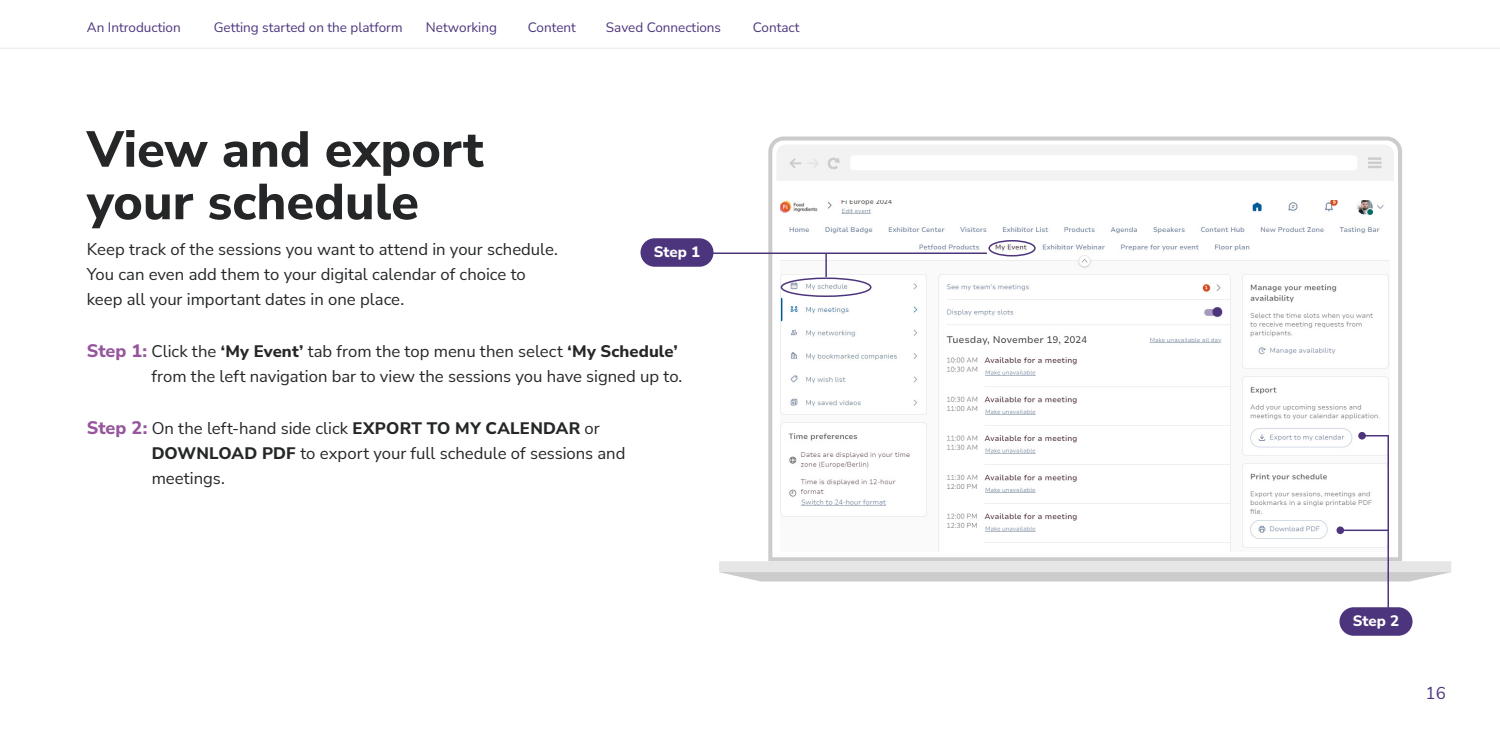
<style>
.page{position:relative;width:1500px;height:750px;background:#fff}
.page>*{position:absolute;margin:0;border:0;box-sizing:border-box;transform-origin:0 0}
.t1{font:800 50.4px/52.5px "Nunito Sans";color:#242627}
.t2{font:16.95px "Nunito Sans";color:#4d357d}
.t3{font:16.65px/25px "Nunito Sans";color:#242627}
.t4{font:800 15px "Nunito Sans";letter-spacing:.005em;color:#fff}
.t5{font:13.5px "Nunito Sans";color:#4d357d}
.s1{font-weight:800;font-size:18px;color:#96569d}
.s2{font-weight:800}
</style>
<div class="page">
<hr style="left:0;top:48px;width:1500px;height:1px;background:#4d357d">
<svg style="left:768px;top:136px;width:634px;height:425px;background:#d2d2d2"></svg>
<div style="left:719px;top:561px;width:732px;height:11px;background:#e6e6e6"></div>
<svg style="left:719px;top:572px;width:732px;height:10px;background:#d1d1d1"></svg>
<svg style="left:772px;top:141px;width:626px;height:416px"></svg>
<svg style="left:776px;top:145px;width:618px;height:36px"></svg>
<img style="left:781px;top:200px;width:609px;height:351px">
<hr style="left:825px;top:253px;width:2px;height:24px;background:#4d357d">
<hr style="left:684px;top:253px;width:303px;height:1px;background:#4d357d">
<div style="left:640px;top:238px;width:74px;height:29px;background:#4d357d;border-radius:14px"></div>
<div style="left:1340px;top:607px;width:73px;height:29px;background:#4d357d;border-radius:14px"></div>
<hr style="left:1388px;top:435px;width:1px;height:193px;background:#4d357d">
<svg style="left:1366px;top:435px;width:22px;height:1px"></svg>
<hr style="left:1340px;top:530px;width:49px;height:1px;background:#4d357d">
<div style="left:988px;top:240px;width:48px;height:16px;border:2px solid #4d357d;border-radius:50%"></div>
<div style="left:781px;top:278px;width:91px;height:19px;border:2px solid #4d357d;border-radius:50%"></div>
<div style="left:1358px;top:432px;width:8px;height:8px;background:#4d357d;border-radius:50%"></div>
<div style="left:1337px;top:527px;width:7px;height:7px;background:#4d357d;border-radius:50%"></div>
<p class="t5" style="left:87px;top:18px;width:95px">An Introduction</p>
<p class="t5" style="left:214px;top:18px;width:190px">Getting started on the platform</p>
<p class="t5" style="left:426px;top:18px;width:73px">Networking</p>
<p class="t5" style="left:528px;top:18px;width:50px">Content</p>
<p class="t5" style="left:606px;top:18px;width:117px">Saved Connections</p>
<p class="t5" style="left:753px;top:18px;width:48px">Contact</p>
<h1 class="t1" style="left:87px;top:121px;width:398px">View and export your schedule</h1>
<p class="t3" style="left:87px;top:236px;width:473px">Keep track of the sessions you want to attend in your schedule.<br>You can even add them to your digital calendar of choice to keep all your important dates in one place.</p>
<p class="t3" style="left:87px;top:338px;width:597px;text-align:right"><span class="s1">Step 1:</span> Click the <span class="s2">‘My Event’</span> tab from the top menu then select <span class="s2">‘My Schedule’ </span>from the left navigation bar to view the sessions you have signed up to.</p>
<p class="t3" style="left:152px;top:415px;width:475px;text-indent:-65px"><span class="s1">Step 2:</span> On the left-hand side click <span class="s2">EXPORT TO MY CALENDAR</span> or<br><span class="s2">DOWNLOAD PDF</span> to export your full schedule of sessions and meetings.</p>
<p class="t4" style="left:654px;top:242px;width:48px">Step 1</p>
<p class="t4" style="left:1353px;top:611px;width:48px">Step 2</p>
<p class="t2" style="left:1426px;top:682px;width:22px">16</p>
</div>
